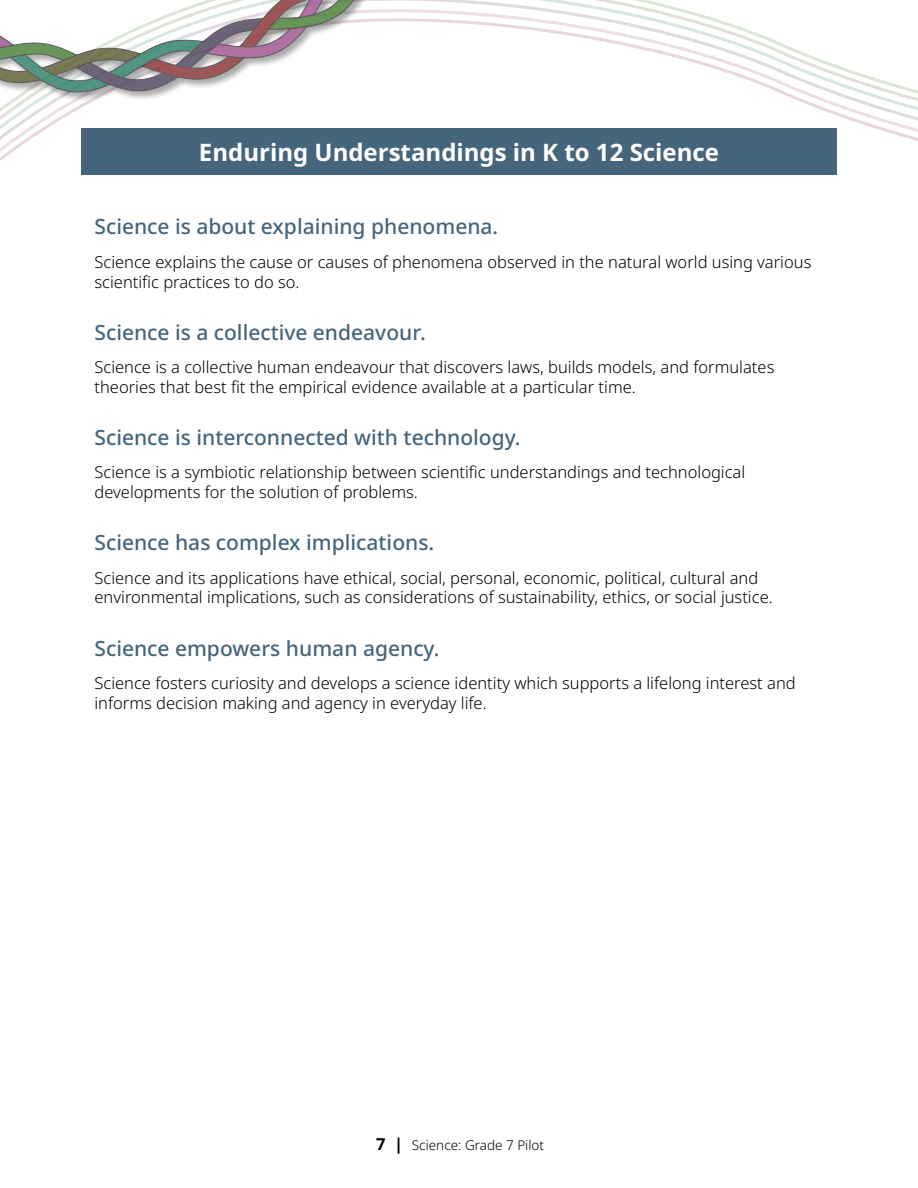
<style>
.page{position:relative;width:918px;height:1188px;background:#fff}
.page>*{position:absolute;margin:0;border:0;box-sizing:border-box;transform-origin:0 0}
.H2_White{font:700 24px "Noto Sans";color:#fff}
.Header_Enduring{font:500 21px "Noto Sans";color:#45657d}
.Paragraph{font:300 16.5px/19.8px "Noto Sans";color:#000}
.t1{font:300 13.5px "Noto Sans";color:#000}
.s1{font-weight:700;font-size:16.5px}
</style>
<div class="page">
<svg style="left:0;top:0;width:918px;height:175px"></svg>
<div style="left:0;top:0;width:515px;height:102px;background:#000;opacity:.4"></div>
<svg style="left:0;top:0;width:407px;height:96px"></svg>
<div style="left:81px;top:128px;width:756px;height:46px;background:#45657d"></div>
<h2 class="H2_White" style="left:199px;top:135px;width:522px">Enduring Understandings in K to 12 Science</h2>
<h3 class="Header_Enduring" style="left:94px;top:212px;width:405px">Science is about explaining phenomena.</h3>
<p class="Paragraph" style="left:94px;top:252px;width:718px">Science explains the cause or causes of phenomena observed in the natural world using various scientific practices to do so.</p>
<h3 class="Header_Enduring" style="left:94px;top:317px;width:333px">Science is a collective endeavour.</h3>
<p class="Paragraph" style="left:94px;top:358px;width:681px">Science is a collective human endeavour that discovers laws, builds models, and formulates theories that best fit the empirical evidence available at a particular time.</p>
<h3 class="Header_Enduring" style="left:94px;top:423px;width:428px">Science is interconnected with technology.</h3>
<p class="Paragraph" style="left:94px;top:463px;width:652px">Science is a symbiotic relationship between scientific understandings and technological developments for the solution of problems.</p>
<h3 class="Header_Enduring" style="left:94px;top:528px;width:341px">Science has complex implications.</h3>
<p class="Paragraph" style="left:94px;top:568px;width:680px">Science and its applications have ethical, social, personal, economic, political, cultural and environmental implications, such as considerations of sustainability, ethics, or social justice.</p>
<h3 class="Header_Enduring" style="left:94px;top:633px;width:347px">Science empowers human agency.</h3>
<p class="Paragraph" style="left:94px;top:673px;width:703px">Science fosters curiosity and develops a science identity which supports a lifelong interest and informs decision making and agency in everyday life.</p>
<p class="t1" style="left:376px;top:1135px;width:169px"><span class="s1">7 |</span> Science: Grade 7 Pilot</p>
</div>
